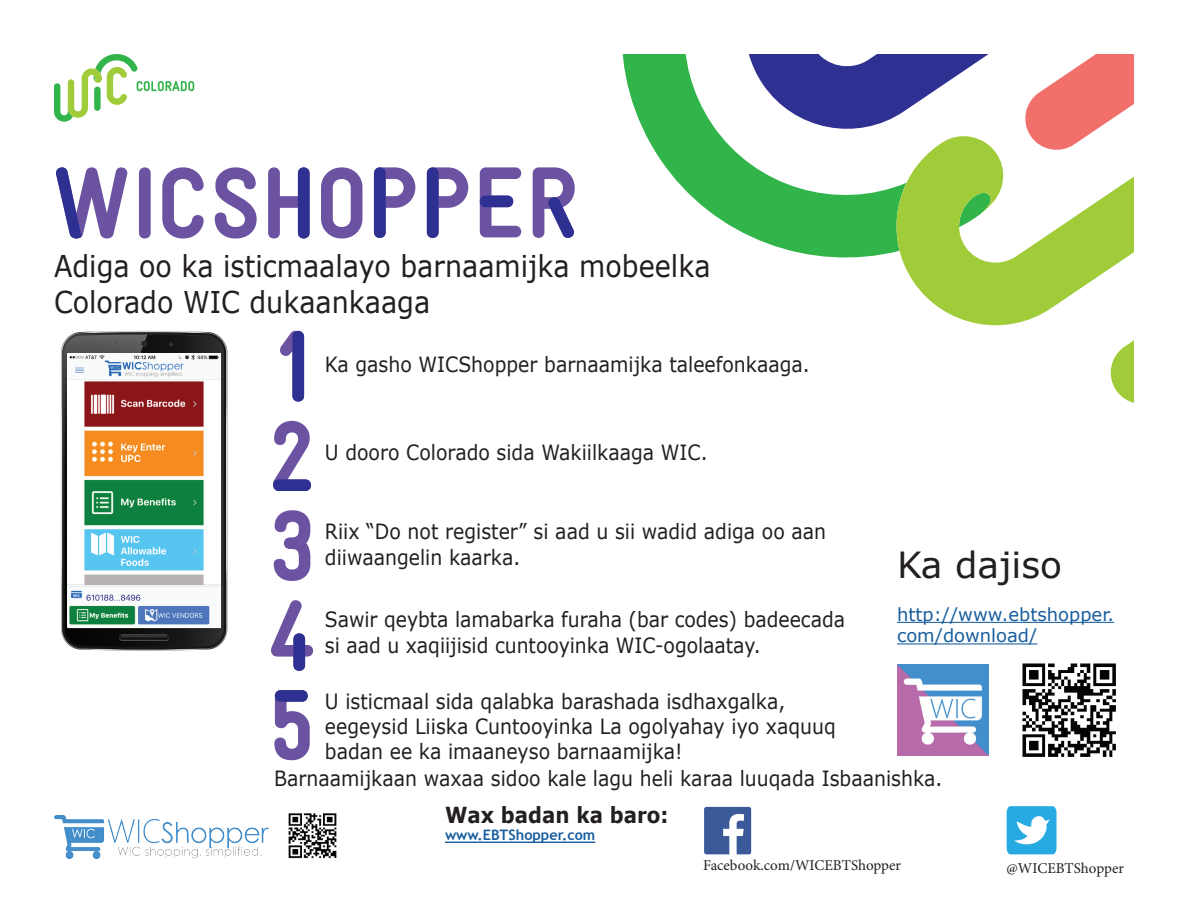
<style>
.page{position:relative;width:1188px;height:918px;background:#fff}
.page>*{position:absolute;margin:0;border:0;box-sizing:border-box;transform-origin:0 0}
.t1{font:36px "Verdana";color:#231f20}
.t2{font:30px/36px "Verdana";color:#231f20;scale:.9 1}
.t3{font:700 22.05px "Verdana";color:#231f20;scale:.9 1}
.t4{font:21px/25.2px "Verdana";color:#231f20;scale:.9 1}
.t5{font:18px/21.6px "Verdana";color:#175d9e}
.t6{font:15px "Minion Pro";color:#231f20}
.t7{font:700 14.4px "Trebuchet MS";color:#175d9e}
</style>
<div class="page">
<svg style="left:54px;top:54px;width:140px;height:68px"></svg>
<svg style="left:1025px;top:54px;width:109px;height:73px"></svg>
<svg style="left:622px;top:54px;width:367px;height:204px"></svg>
<svg style="left:883px;top:127px;width:251px;height:276px"></svg>
<svg style="left:62px;top:332px;width:164px;height:317px"></svg>
<svg style="left:62px;top:331px;width:139px;height:236px"></svg>
<img style="left:67px;top:354px;width:154px;height:273px">
<svg style="left:274px;top:510px;width:36px;height:71px"></svg>
<svg style="left:280px;top:331px;width:24px;height:70px"></svg>
<div style="left:292px;top:331px;width:12px;height:71px;background:#2e3092;border-radius:6px"></div>
<svg style="left:271px;top:600px;width:42px;height:71px"></svg>
<div style="left:293px;top:633px;width:12px;height:38px;background:#2e3092;border-radius:6px"></div>
<svg style="left:274px;top:690px;width:36px;height:70px"></svg>
<div style="left:275px;top:690px;width:33px;height:12px;background:#2e3092;border-radius:6px"></div>
<svg style="left:273px;top:421px;width:38px;height:70px"></svg>
<div style="left:273px;top:479px;width:38px;height:12px;background:#2e3092;border-radius:6px"></div>
<hr style="left:445px;top:842px;width:150px;height:1px;background:#175d9e">
<img style="left:288px;top:813px;width:49px;height:46px">
<img style="left:54px;top:816px;width:215px;height:42px">
<svg style="left:1007px;top:806px;width:50px;height:48px"></svg>
<img style="left:704px;top:806px;width:48px;height:49px">
<svg style="left:162px;top:167px;width:42px;height:72px"></svg>
<div style="left:139px;top:167px;width:12px;height:72px;background:#6b53a2;border-radius:6px"></div>
<svg style="left:56px;top:167px;width:71px;height:72px"></svg>
<svg style="left:321px;top:167px;width:41px;height:72px"></svg>
<svg style="left:215px;top:167px;width:42px;height:72px"></svg>
<svg style="left:480px;top:167px;width:41px;height:70px"></svg>
<div style="left:480px;top:196px;width:33px;height:11px;background:#2e3092;border-radius:6px"></div>
<svg style="left:374px;top:167px;width:41px;height:71px"></svg>
<div style="left:374px;top:167px;width:12px;height:71px;background:#2e3092;border-radius:6px"></div>
<svg style="left:268px;top:167px;width:32px;height:72px"></svg>
<div style="left:298px;top:167px;width:12px;height:72px;background:#2e3092;border-radius:6px"></div>
<svg style="left:533px;top:167px;width:42px;height:71px"></svg>
<svg style="left:427px;top:167px;width:41px;height:71px"></svg>
<div style="left:427px;top:167px;width:12px;height:71px;background:#2e3092;border-radius:6px"></div>
<img style="left:1022px;top:663px;width:94px;height:94px">
<hr style="left:897px;top:622px;width:217px;height:1px;background:#175d9e">
<hr style="left:897px;top:643px;width:140px;height:1px;background:#175d9e">
<img style="left:897px;top:664px;width:91px;height:92px">
<h2 class="t2" style="left:54px;top:248px;width:731px">Adiga oo ka isticmaalayo barnaamijka mobeelka<br>Colorado WIC dukaankaaga</h2>
<p class="t4" style="left:325px;top:352px;width:540px">Ka gasho WICShopper barnaamijka taleefonkaaga.</p>
<p class="t4" style="left:325px;top:440px;width:427px">U dooro Colorado sida Wakiilkaaga WIC.</p>
<p class="t4" style="left:325px;top:519px;width:559px">Riix “Do not register” si aad u sii wadid adiga oo aan diiwaangelin kaarka.</p>
<p class="t4" style="left:325px;top:607px;width:579px">Sawir qeybta lamabarka furaha (bar codes) badeecada si aad u xaqiijisid cuntooyinka WIC-ogolaatay.</p>
<p class="t4" style="left:325px;top:688px;width:569px">U isticmaal sida qalabka barashada isdhaxgalka, eegeysid Liiska Cuntooyinka La ogolyahay iyo xaquuq badan ee ka imaaneyso barnaamijka!</p>
<h1 class="t1" style="left:897px;top:540px;width:167px">Ka dajiso</h1>
<p class="t5" style="left:897px;top:603px;width:218px">http://www.ebtshopper. com/download/</p>
<p class="t4" style="left:274px;top:765px;width:744px">Barnaamijkaan waxaa sidoo kale lagu heli karaa luuqada Isbaanishka.</p>
<p class="t3" style="left:445px;top:799px;width:250px">Wax badan ka baro:</p>
<p class="t7" style="left:445px;top:826px;width:152px">www.EBTShopper.com</p>
<p class="t6" style="left:703px;top:855px;width:200px">Facebook.com/WICEBTShopper</p>
<p class="t6" style="left:1007px;top:858px;width:119px">@WICEBTShopper</p>
</div>
